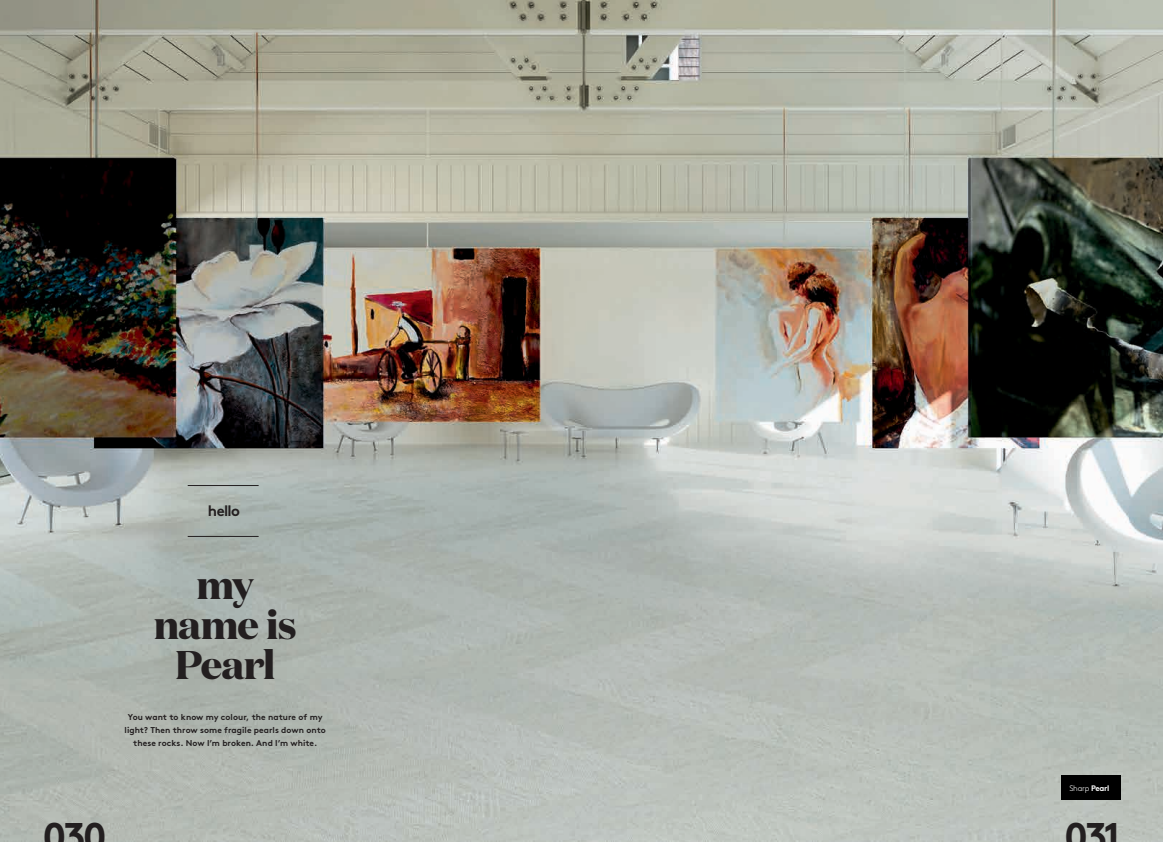
<style>
.page{position:relative;width:1163px;height:842px;background:#fff}
.page>*{position:absolute;margin:0;border:0;box-sizing:border-box;transform-origin:0 0}
.t1{font:700 40px/40px "Domaine Disp";letter-spacing:-.025em;color:#231f20;text-align:center}
.t2{font:700 40px "Brown";letter-spacing:-.09em;color:#000}
.t3{font:700 15px "Brown";letter-spacing:-.04em;color:#231f20}
.t4{font:700 8.5px/13px "Brown";letter-spacing:.005em;color:#231f20;text-align:center}
.t5{font:300 8px "Brown";letter-spacing:-.03em;color:#fff}
.s1{font-weight:700}
</style>
<div class="page">
<img style="left:0;top:0;width:1162px;height:842px">
<div style="left:1060px;top:775px;width:60px;height:24px;background:#000"></div>
<hr style="left:188px;top:536px;width:70px;height:1px;background:#231f20">
<hr style="left:188px;top:485px;width:70px;height:1px;background:#231f20">
<h2 class="t3" style="left:208px;top:499px;width:33px">hello</h2>
<h1 class="t1" style="left:154px;top:565px;width:144px">my name is<br>Pearl</h1>
<p class="t4" style="left:125px;top:709px;width:203px">You want to know my colour, the nature of my light? Then throw some fragile pearls down onto these rocks. Now I’m broken. And I’m white.</p>
<p class="t5" style="left:1069px;top:782px;width:42px">Sharp <span class="s1">Pearl</span></p>
<h1 class="t2" style="left:43px;top:804px;width:66px">030</h1>
<h1 class="t2" style="left:1064px;top:804px;width:58px">031</h1>
</div>
